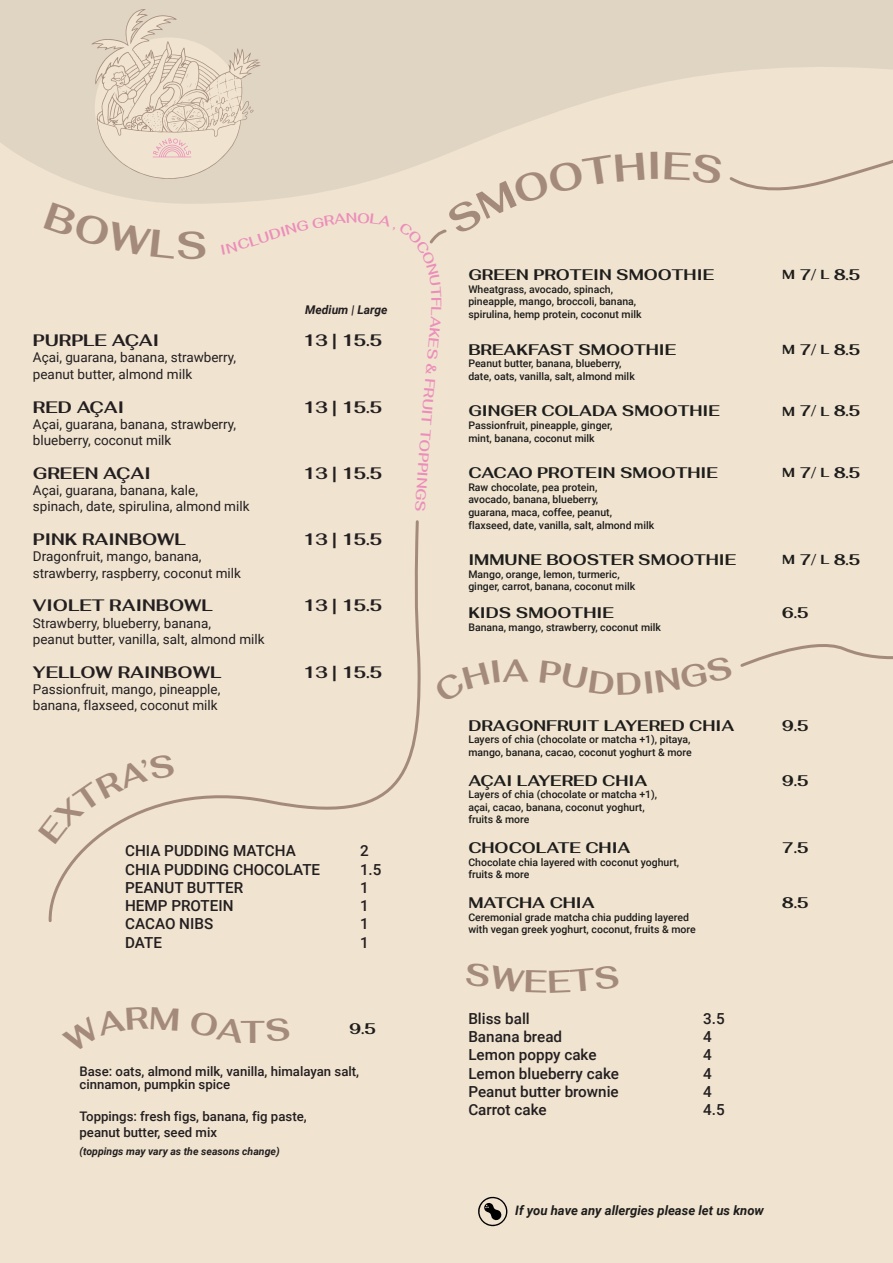
<style>
.page{position:relative;width:893px;height:1263px;background:#f0e3d0}
.page>*{position:absolute;margin:0;border:0;box-sizing:border-box;transform-origin:0 0}
.t1{font:700 31.5px "Fahkwang";color:#a48a7b}
.t2{font:700 16.65px "Fahkwang";color:#231f20}
.t3{font:700 15.3px "Fahkwang";color:#1d1d1b}
.t4{font:500 15.15px "Roboto";color:#231f20}
.t5{font:600 14.1px "Fahkwang";color:#ec8dba}
.t6{font:13.5px/16.2px "Roboto";color:#231f20}
.t7{font:500 13.2px/13.5px "Roboto";color:#231f20}
.t8{font:italic 700 13.05px "Roboto";color:#1d1d1b}
.t9{font:italic 700 12px "Roboto";color:#231f20}
.t10{font:500 10.5px/12.6px "Roboto";color:#1d1d1b}
.t11{font:italic 700 10.5px "Roboto";color:#231f20}
.s1{font-size:13.05px}
</style>
<div class="page">
<svg style="left:48px;top:520px;width:373px;height:402px"></svg>
<svg style="left:0;top:0;width:664px;height:169px;fill:#e0d5c3"></svg>
<svg style="left:740px;top:644px;width:153px;height:23px"></svg>
<svg style="left:478px;top:1197px;width:30px;height:30px"></svg>
<svg style="left:48px;top:753px;width:127px;height:91px"></svg>
<svg style="left:44px;top:9px;width:601px;height:235px"></svg>
<svg style="left:651px;top:152px;width:7px;height:17px"></svg>
<svg style="left:664px;top:0;width:229px;height:191px"></svg>
<p class="t9" style="left:305px;top:301px;width:84px">Medium | Large</p>
<h2 class="t2" style="left:33px;top:325px;width:128px">PURPLE AÇAI</h2>
<h2 class="t2" style="left:303px;top:325px;width:81px">13 | 15.5</h2>
<p class="t6" style="left:33px;top:349px;width:205px">Açai, guarana, banana, strawberry, peanut butter, almond milk</p>
<h2 class="t2" style="left:33px;top:392px;width:93px">RED AÇAI</h2>
<h2 class="t2" style="left:303px;top:392px;width:81px">13 | 15.5</h2>
<p class="t6" style="left:33px;top:415px;width:205px">Açai, guarana, banana, strawberry, blueberry, coconut milk</p>
<h2 class="t2" style="left:33px;top:458px;width:119px">GREEN AÇAI</h2>
<h2 class="t2" style="left:303px;top:458px;width:81px">13 | 15.5</h2>
<p class="t6" style="left:33px;top:482px;width:218px">Açai, guarana, banana, kale, spinach, date, spirulina, almond milk</p>
<h2 class="t2" style="left:33px;top:524px;width:154px">PINK RAINBOWL</h2>
<h2 class="t2" style="left:303px;top:524px;width:81px">13 | 15.5</h2>
<p class="t6" style="left:33px;top:548px;width:210px">Dragonfruit, mango, banana, strawberry, raspberry, coconut milk</p>
<h2 class="t2" style="left:33px;top:590px;width:181px">VIOLET RAINBOWL</h2>
<h2 class="t2" style="left:303px;top:590px;width:81px">13 | 15.5</h2>
<p class="t6" style="left:33px;top:614px;width:233px">Strawberry, blueberry, banana,<br>peanut butter, vanilla, salt, almond milk</p>
<h2 class="t2" style="left:33px;top:657px;width:190px">YELLOW RAINBOWL</h2>
<h2 class="t2" style="left:303px;top:657px;width:81px">13 | 15.5</h2>
<p class="t6" style="left:33px;top:681px;width:189px">Passionfruit, mango, pineapple, banana, flaxseed, coconut milk</p>
<h3 class="t5" style="left:445px;top:349px;width:94px;rotate:95deg">S&amp;FRUTI T</h3>
<h3 class="t5" style="left:437px;top:440px;width:74px;rotate:94deg">OPP NI GS</h3>
<h3 class="t4" style="left:125px;top:840px;width:172px">CHIA PUDDING MATCHA</h3>
<h3 class="t4" style="left:360px;top:840px;width:10px">2</h3>
<h3 class="t4" style="left:125px;top:858px;width:197px">CHIA PUDDING CHOCOLATE</h3>
<h3 class="t4" style="left:360px;top:858px;width:23px">1.5</h3>
<h3 class="t4" style="left:125px;top:877px;width:119px">PEANUT BUTTER</h3>
<h3 class="t4" style="left:360px;top:877px;width:10px">1</h3>
<h3 class="t4" style="left:125px;top:895px;width:110px">HEMP PROTEIN</h3>
<h3 class="t4" style="left:360px;top:895px;width:10px">1</h3>
<h3 class="t4" style="left:125px;top:913px;width:90px">CACAO NIBS</h3>
<h3 class="t4" style="left:360px;top:913px;width:10px">1</h3>
<h3 class="t4" style="left:125px;top:931px;width:38px">DATE</h3>
<h3 class="t4" style="left:360px;top:931px;width:10px">1</h3>
<h1 class="t1" style="left:241px;top:1003px;width:26px">T</h1>
<p class="t7" style="left:80px;top:1064px;width:281px">Base: oats, almond milk, vanilla, himalayan salt, cinnamon, pumpkin spice</p>
<p class="t7" style="left:80px;top:1107px;width:229px;line-height:16.5px">Toppings: fresh figs, banana, fig paste, peanut butter, seed mix</p>
<p class="t11" style="left:80px;top:1144px;width:202px">(toppings may vary as the seasons change)</p>
<h3 class="t3" style="left:350px;top:1015px;width:28px">9.5</h3>
<h3 class="t3" style="left:468px;top:261px;width:247px">GREEN PROTEIN SMOOTHIE</h3>
<h3 class="t3" style="left:782px;top:261px;width:80px"><span class="s1">M</span> 7/ <span class="s1">L</span> 8.5</h3>
<p class="t10" style="left:468px;top:282px;width:175px">Wheatgrass, avocado, spinach, pineapple, mango, broccoli, banana, spirulina, hemp protein, coconut milk</p>
<h3 class="t3" style="left:468px;top:335px;width:209px">BREAKFAST SMOOTHIE</h3>
<h3 class="t3" style="left:782px;top:335px;width:80px"><span class="s1">M</span> 7/ <span class="s1">L</span> 8.5</h3>
<p class="t10" style="left:468px;top:357px;width:168px">Peanut butter, banana, blueberry, date, oats, vanilla, salt, almond milk</p>
<h3 class="t3" style="left:468px;top:397px;width:253px">GINGER COLADA SMOOTHIE</h3>
<h3 class="t3" style="left:782px;top:397px;width:80px"><span class="s1">M</span> 7/ <span class="s1">L</span> 8.5</h3>
<p class="t10" style="left:468px;top:419px;width:145px">Passionfruit, pineapple, ginger, mint, banana, coconut milk</p>
<h3 class="t3" style="left:468px;top:459px;width:251px">CACAO PROTEIN SMOOTHIE</h3>
<h3 class="t3" style="left:782px;top:459px;width:80px"><span class="s1">M</span> 7/ <span class="s1">L</span> 8.5</h3>
<p class="t10" style="left:468px;top:480px;width:187px">Raw chocolate, pea protein,<br>avocado, banana, blueberry,<br>guarana, maca, coffee, peanut, flaxseed, date, vanilla, salt, almond milk</p>
<h3 class="t3" style="left:468px;top:546px;width:269px">IMMUNE BOOSTER SMOOTHIE</h3>
<h3 class="t3" style="left:782px;top:546px;width:80px"><span class="s1">M</span> 7/ <span class="s1">L</span> 8.5</h3>
<p class="t10" style="left:468px;top:567px;width:168px">Mango, orange, lemon, turmeric, ginger, carrot, banana, coconut milk</p>
<h3 class="t3" style="left:468px;top:599px;width:147px">KIDS SMOOTHIE</h3>
<h3 class="t3" style="left:782px;top:599px;width:28px">6.5</h3>
<p class="t10" style="left:468px;top:620px;width:194px">Banana, mango, strawberry, coconut milk</p>
<h3 class="t3" style="left:468px;top:711px;width:267px">DRAGONFRUIT LAYERED CHIA</h3>
<h3 class="t3" style="left:782px;top:711px;width:28px">9.5</h3>
<p class="t10" style="left:468px;top:733px;width:225px">Layers of chia (chocolate or matcha +1), pitaya, mango, banana, cacao, coconut yoghurt &amp; more</p>
<h3 class="t3" style="left:468px;top:766px;width:180px">AÇAI LAYERED CHIA</h3>
<h3 class="t3" style="left:782px;top:766px;width:28px">9.5</h3>
<p class="t10" style="left:468px;top:788px;width:190px">Layers of chia (chocolate or matcha +1), açai, cacao, banana, coconut yoghurt, fruits &amp; more</p>
<h3 class="t3" style="left:468px;top:834px;width:164px">CHOCOLATE CHIA</h3>
<h3 class="t3" style="left:782px;top:834px;width:28px">7.5</h3>
<p class="t10" style="left:468px;top:855px;width:212px">Chocolate chia layered with coconut yoghurt, fruits &amp; more</p>
<h3 class="t3" style="left:468px;top:889px;width:128px">MATCHA CHIA</h3>
<h3 class="t3" style="left:782px;top:889px;width:28px">8.5</h3>
<p class="t10" style="left:468px;top:910px;width:229px">Ceremonial grade matcha chia pudding layered with vegan greek yoghurt, coconut, fruits &amp; more</p>
<h3 class="t4" style="left:468px;top:1008px;width:63px">Bliss ball</h3>
<h3 class="t4" style="left:703px;top:1008px;width:23px">3.5</h3>
<h3 class="t4" style="left:468px;top:1026px;width:95px">Banana bread</h3>
<h3 class="t4" style="left:703px;top:1026px;width:10px">4</h3>
<h3 class="t4" style="left:468px;top:1044px;width:130px">Lemon poppy cake</h3>
<h3 class="t4" style="left:703px;top:1044px;width:10px">4</h3>
<h3 class="t4" style="left:468px;top:1063px;width:152px">Lemon blueberry cake</h3>
<h3 class="t4" style="left:703px;top:1063px;width:10px">4</h3>
<h3 class="t4" style="left:468px;top:1081px;width:152px">Peanut butter brownie</h3>
<h3 class="t4" style="left:703px;top:1081px;width:10px">4</h3>
<h3 class="t4" style="left:468px;top:1099px;width:80px">Carrot cake</h3>
<h3 class="t4" style="left:703px;top:1099px;width:23px">4.5</h3>
<p class="t8" style="left:515px;top:1201px;width:250px">If you have any allergies please let us know</p>
</div>
